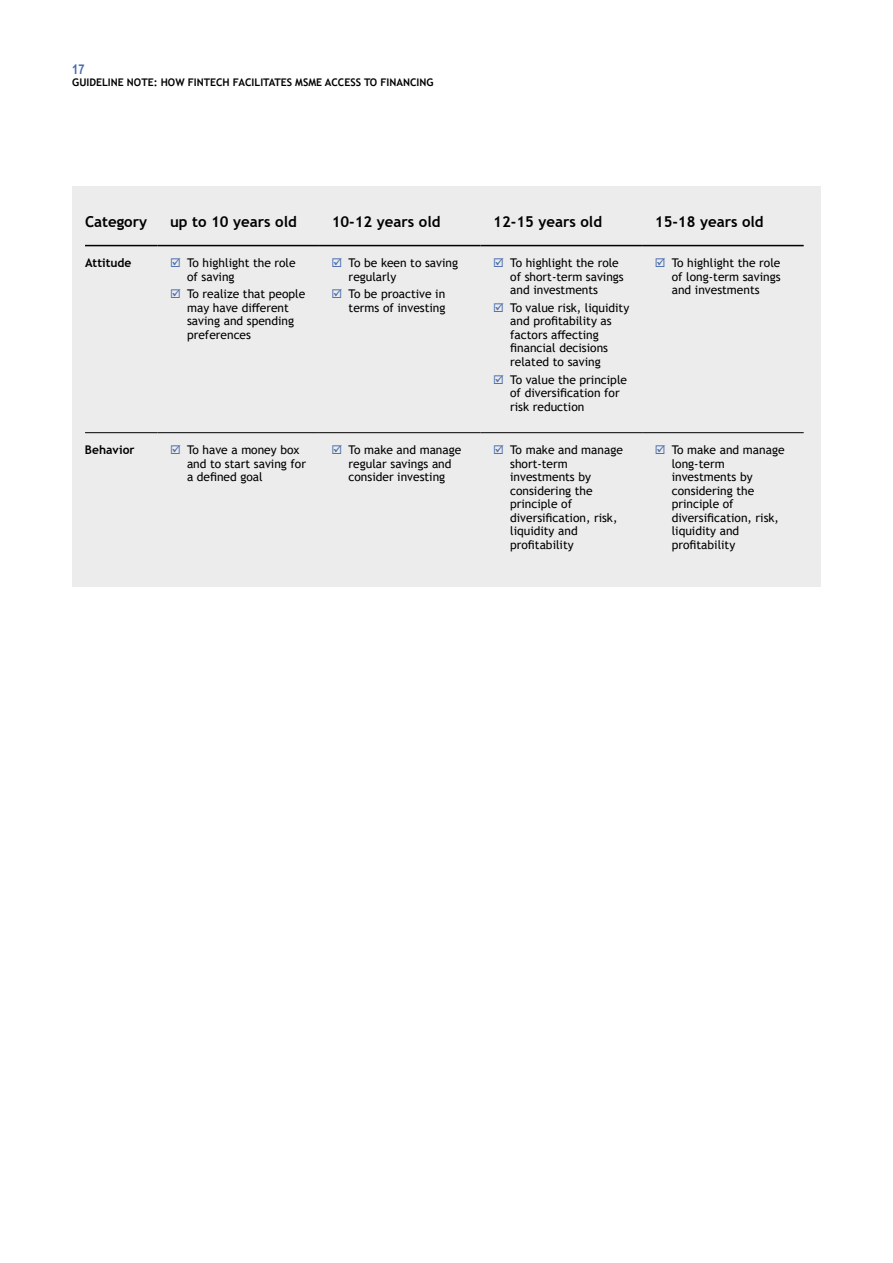
<style>
.page{position:relative;width:893px;height:1263px;background:#fff}
.page>*{position:absolute;margin:0;border:0;box-sizing:border-box;transform-origin:0 0}
.t1{font:700 15px "Trebuchet MS";color:#000}
.t2{font:700 13.5px "Arial Narrow";color:#486dae}
.t3{font:12px/13.5px "Trebuchet MS";color:#000}
.t4{font:700 12px "Trebuchet MS";color:#000}
.t5{font:700 10.5px "Trebuchet MS";color:#000}
</style>
<div class="page">
<div style="left:72px;top:186px;width:749px;height:401px;background:#ececec"></div>
<svg style="left:85px;top:246px;width:719px;height:188px"></svg>
<hr style="left:85px;top:432px;width:72px;height:1px;background:#000">
<hr style="left:157px;top:432px;width:162px;height:1px;background:#000">
<hr style="left:319px;top:432px;width:161px;height:1px;background:#000">
<hr style="left:480px;top:432px;width:162px;height:1px;background:#000">
<hr style="left:642px;top:432px;width:162px;height:1px;background:#000">
<hr style="left:85px;top:245px;width:72px;height:1px;background:#000">
<hr style="left:157px;top:245px;width:162px;height:1px;background:#000">
<hr style="left:319px;top:245px;width:161px;height:1px;background:#000">
<hr style="left:480px;top:245px;width:162px;height:1px;background:#000">
<hr style="left:642px;top:245px;width:162px;height:1px;background:#000">
<svg style="left:171px;top:258px;width:9px;height:9px"></svg>
<svg style="left:171px;top:289px;width:9px;height:9px"></svg>
<svg style="left:333px;top:258px;width:9px;height:9px"></svg>
<svg style="left:333px;top:289px;width:9px;height:9px"></svg>
<svg style="left:494px;top:258px;width:10px;height:9px"></svg>
<svg style="left:494px;top:303px;width:10px;height:9px"></svg>
<svg style="left:494px;top:374px;width:10px;height:10px"></svg>
<svg style="left:656px;top:258px;width:9px;height:9px"></svg>
<p class="t2" style="left:72px;top:59px;width:14px">17</p>
<p class="t5" style="left:72px;top:75px;width:363px">GUIDELINE NOTE: HOW FINTECH FACILITATES MSME ACCESS TO FINANCING</p>
<p class="t1" style="left:85px;top:212px;width:64px">Category</p>
<p class="t1" style="left:170px;top:212px;width:128px">up to 10 years old</p>
<p class="t1" style="left:332px;top:212px;width:110px">10-12 years old</p>
<p class="t1" style="left:493px;top:212px;width:110px">12-15 years old</p>
<p class="t1" style="left:655px;top:212px;width:110px">15-18 years old</p>
<p class="t4" style="left:85px;top:255px;width:48px">Attitude</p>
<p class="t3" style="left:187px;top:256px;width:110px">To highlight the role of saving</p>
<p class="t3" style="left:187px;top:287px;width:120px">To realize that people may have different saving and spending preferences</p>
<p class="t3" style="left:672px;top:256px;width:110px;text-align:justify">To highlight the role of long-term savings and investments</p>
<p class="t3" style="left:349px;top:256px;width:111px">To be keen to saving regularly</p>
<p class="t3" style="left:349px;top:287px;width:98px">To be proactive in terms of investing</p>
<p class="t3" style="left:510px;top:256px;width:115px">To highlight the role of short-term savings and investments</p>
<p class="t3" style="left:510px;top:301px;width:121px">To value risk, liquidity and profitability as factors affecting financial decisions related to saving</p>
<p class="t3" style="left:510px;top:373px;width:118px">To value the principle of diversification for risk reduction</p>
<p class="t4" style="left:85px;top:442px;width:51px">Behavior</p>
<p class="t3" style="left:187px;top:443px;width:121px">To have a money box and to start saving for a defined goal</p>
<p class="t3" style="left:349px;top:443px;width:114px">To make and manage regular savings and consider investing</p>
<p class="t3" style="left:510px;top:443px;width:114px">To make and manage short-term investments by considering the principle of diversification, risk, liquidity and profitability</p>
<p class="t3" style="left:672px;top:443px;width:114px">To make and manage long-term investments by considering the principle of diversification, risk, liquidity and profitability</p>
</div>
